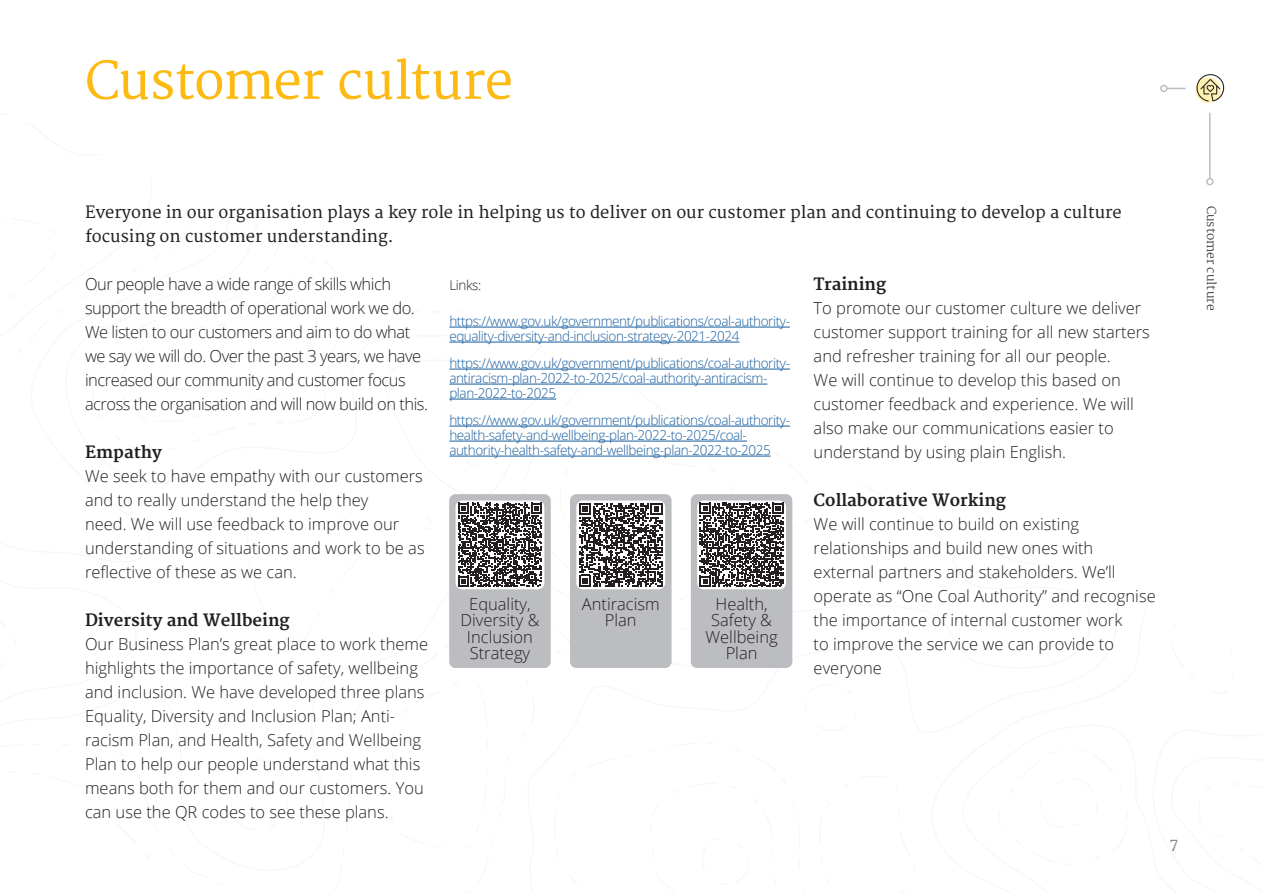
<style>
.page{position:relative;width:1263px;height:893px;background:#fff}
.page>*{position:absolute;margin:0;border:0;box-sizing:border-box;transform-origin:0 0}
.t1{font:51px "Merriweather";letter-spacing:-.025em;color:#fcba13}
.t2{font:300 16.5px/24px "Open Sans";color:#231f20}
.t3{font:300 16.5px/24px "Open Sans";letter-spacing:-.03em;color:#231f20}
.t4{font:16.5px/24px "Merriweather";color:#231f20}
.t5{font:700 16.5px "Merriweather";color:#231f20}
.t6{font:15px "Merriweather";color:#808285}
.t7{font:300 13.5px/15px "Open Sans";letter-spacing:-.03em;color:#175d9e}
.t8{font:300 13.5px "Open Sans";letter-spacing:-.03em;color:#231f20}
.t9{font:300 12px "Merriweather";letter-spacing:.005em;color:#231f20}
</style>
<div class="page">
<svg style="left:449px;top:326px;width:344px;height:343px"></svg>
<hr style="left:1209px;top:113px;width:1px;height:66px;background:#bcbdc0">
<div style="left:1206px;top:178px;width:7px;height:7px;border:2px solid #bcbdc0;border-radius:50%"></div>
<svg style="left:1160px;top:74px;width:65px;height:98px"></svg>
<div style="left:1160px;top:85px;width:7px;height:7px;border:2px solid #bcbdc0;border-radius:50%"></div>
<hr style="left:449px;top:327px;width:341px;height:1px;background:#175d9e">
<hr style="left:449px;top:342px;width:290px;height:1px;background:#175d9e">
<hr style="left:449px;top:369px;width:341px;height:1px;background:#175d9e">
<hr style="left:449px;top:384px;width:318px;height:1px;background:#175d9e">
<hr style="left:449px;top:399px;width:107px;height:1px;background:#175d9e">
<hr style="left:449px;top:426px;width:341px;height:1px;background:#175d9e">
<hr style="left:449px;top:441px;width:298px;height:1px;background:#175d9e">
<hr style="left:449px;top:456px;width:322px;height:1px;background:#175d9e">
<div style="left:449px;top:494px;width:102px;height:174px;background:#bcbdc0;border-radius:6px"></div>
<div style="left:456px;top:500px;width:88px;height:89px;background:#fff;border-radius:6px"></div>
<svg style="left:458px;top:488px;width:114px;height:99px"></svg>
<div style="left:570px;top:494px;width:101px;height:174px;background:#bcbdc0;border-radius:6px"></div>
<div style="left:576px;top:500px;width:89px;height:89px;background:#fff;border-radius:6px"></div>
<svg style="left:579px;top:500px;width:87px;height:90px"></svg>
<div style="left:691px;top:494px;width:101px;height:174px;background:#bcbdc0;border-radius:6px"></div>
<svg style="left:680px;top:501px;width:113px;height:106px"></svg>
<h2 class="t1" style="left:85px;top:51px;width:430px">Customer culture</h2>
<p class="t4" style="left:85px;top:201px;width:1038px">Everyone in our organisation plays a key role in helping us to deliver on our customer plan and continuing to develop a culture focusing on customer understanding.</p>
<p class="t3" style="left:85px;top:272px;width:345px">Our people have a wide range of skills which support the breadth of operational work we do.<br>We listen to our customers and aim to do what we say we will do. Over the past 3 years, we have increased our community and customer focus across the organisation and will now build on this.</p>
<h3 class="t5" style="left:85px;top:443px;width:78px">Empathy</h3>
<p class="t2" style="left:85px;top:464px;width:341px">We seek to have empathy with our customers and to really understand the help they<br>need. We will use feedback to improve our understanding of situations and work to be as reflective of these as we can.</p>
<h3 class="t5" style="left:85px;top:611px;width:206px">Diversity and Wellbeing</h3>
<p class="t2" style="left:85px;top:632px;width:345px">Our Business Plan’s great place to work theme highlights the importance of safety, wellbeing and inclusion. We have developed three plans Equality, Diversity and Inclusion Plan; Anti&shy;racism Plan, and Health, Safety and Wellbeing Plan to help our people understand what this means both for them and our customers. You can use the QR codes to see these plans.</p>
<h3 class="t5" style="left:814px;top:275px;width:74px">Training</h3>
<p class="t2" style="left:814px;top:296px;width:338px">To promote our customer culture we deliver customer support training for all new starters and refresher training for all our people.<br>We will continue to develop this based on customer feedback and experience. We will also make our communications easier to understand by using plain English.</p>
<h3 class="t5" style="left:814px;top:491px;width:194px">Collaborative Working</h3>
<p class="t2" style="left:814px;top:512px;width:344px">We will continue to build on existing relationships and build new ones with external partners and stakeholders. We’ll operate as “One Coal Authority” and recognise the importance of internal customer work<br>to improve the service we can provide to everyone</p>
<h4 class="t8" style="left:449px;top:276px;width:33px">Links:</h4>
<p class="t7" style="left:449px;top:313px;width:342px">https://www.gov.uk/government/publications/coal-authority&shy;equality-diversity-and-inclusion-strategy-2021-2024</p>
<p class="t7" style="left:449px;top:355px;width:342px">https://www.gov.uk/government/publications/coal-authority&shy;antiracism-plan-2022-to-2025/coal-authority-antiracism&shy;plan-2022-to-2025</p>
<p class="t7" style="left:449px;top:412px;width:342px">https://www.gov.uk/government/publications/coal-authority&shy;health-safety-and-wellbeing-plan-2022-to-2025/coal&shy;authority-health-safety-and-wellbeing-plan-2022-to-2025</p>
<p class="t2" style="left:460px;top:595px;width:81px;line-height:16.5px;text-align:center">Equality,<br>Diversity &amp;<br>Inclusion<br>Strategy</p>
<p class="t2" style="left:582px;top:595px;width:79px;line-height:16.5px;text-align:center">Antiracism<br>Plan</p>
<p class="t2" style="left:705px;top:595px;width:74px;line-height:16.5px;text-align:center">Health,<br>Safety &amp;<br>Wellbeing<br>Plan</p>
<p class="t6" style="left:1169px;top:835px;width:11px">7</p>
<p class="t9" style="left:1218px;top:206px;width:106px;rotate:90deg">Customer culture</p>
</div>
